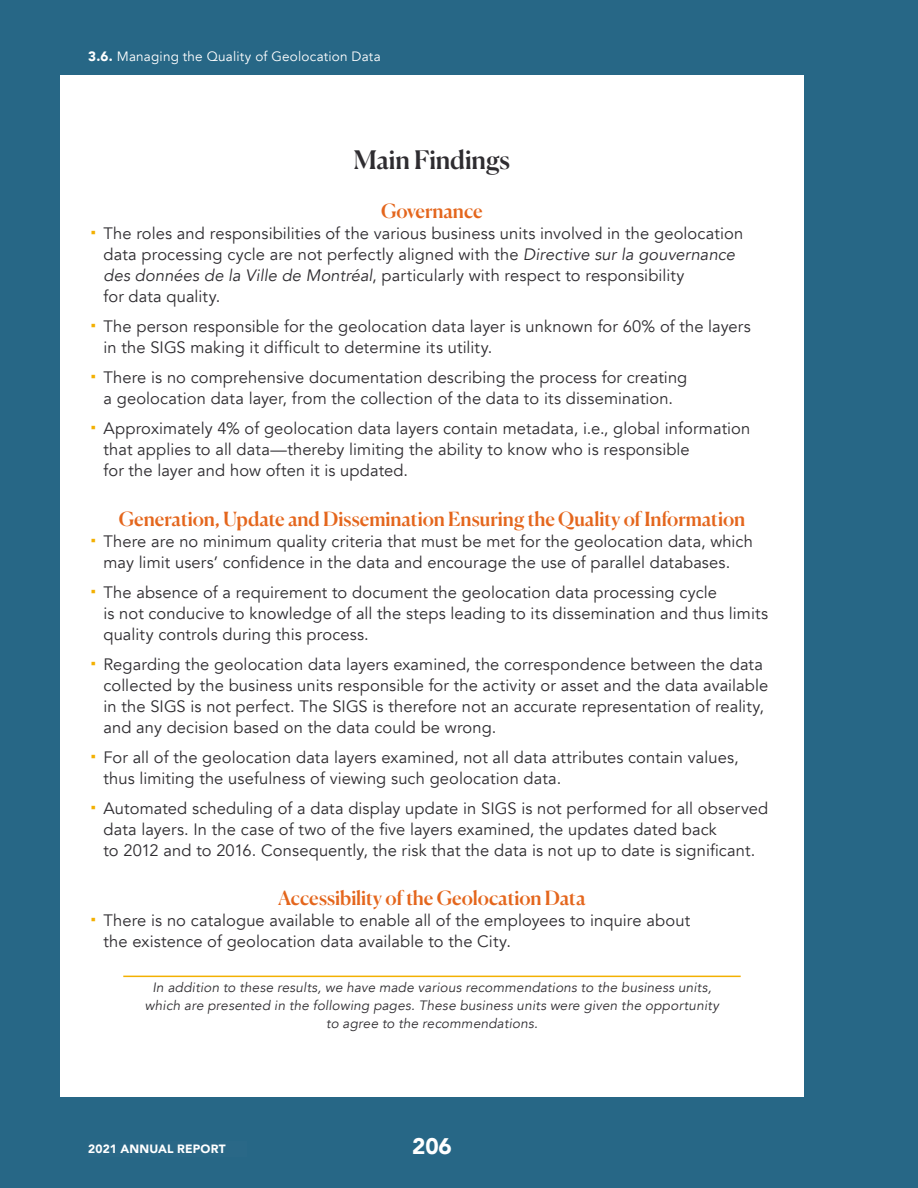
<style>
.page{position:relative;width:918px;height:1188px;background:#276786}
.page>*{position:absolute;margin:0;border:0;box-sizing:border-box;transform-origin:0 0}
.t1{font:500 25.5px "Canela";letter-spacing:-.005em;color:#2e2c30}
.t2{font:900 22.5px "Avenir";color:#fff}
.t3{font:500 19.5px "Canela";letter-spacing:-.005em;color:#e4661d}
.t4{font:16.5px/21px "Avenir";letter-spacing:.005em;color:#2e2c30}
.t5{font:italic 13.5px/18px "Avenir";letter-spacing:.015em;color:#2e2c30;text-align:center}
.t6{font:13.5px "Avenir";letter-spacing:.015em;color:#fff}
.t7{font:900 12px "Avenir";letter-spacing:.015em;color:#fff}
.s1{font-weight:900}
.s2{font-style:italic}
</style>
<div class="page">
<div style="left:60px;top:76px;width:744px;height:1021px;background:#fff"></div>
<hr style="left:123px;top:976px;width:618px;height:1px;background:#f3b002">
<p class="t6" style="left:88px;top:48px;width:294px"><span class="s1">3.6.</span> Managing the Quality of Geolocation Data</p>
<h1 class="t1" style="left:354px;top:140px;width:158px">Main Findings</h1>
<p class="t3" style="left:381px;top:196px;width:103px">Governance</p>
<p class="t4" style="left:103px;top:223px;width:641px">The roles and responsibilities of the various business units involved in the geolocation data processing cycle are not perfectly aligned with the <span class="s2">Directive sur la gouvernance des données de la Ville de Montréal</span>, particularly with respect to responsibility<br>for data quality.</p>
<p class="t4" style="left:104px;top:316px;width:649px">The person responsible for the geolocation data layer is unknown for 60% of the layers in the SIGS making it difficult to determine its utility.</p>
<p class="t4" style="left:104px;top:367px;width:585px">There is no comprehensive documentation describing the process for creating a geolocation data layer, from the collection of the data to its dissemination.</p>
<p class="t4" style="left:104px;top:418px;width:648px">Approximately 4% of geolocation data layers contain metadata, i.e., global information that applies to all data—thereby limiting the ability to know who is responsible<br>for the layer and how often it is updated.</p>
<p class="t3" style="left:119px;top:503px;width:628px">Generation, Update and Dissemination Ensuring the Quality of Information</p>
<p class="t4" style="left:104px;top:531px;width:651px">There are no minimum quality criteria that must be met for the geolocation data, which may limit users’ confidence in the data and encourage the use of parallel databases.</p>
<p class="t4" style="left:104px;top:582px;width:666px">The absence of a requirement to document the geolocation data processing cycle<br>is not conducive to knowledge of all the steps leading to its dissemination and thus limits quality controls during this process.</p>
<p class="t4" style="left:104px;top:654px;width:666px">Regarding the geolocation data layers examined, the correspondence between the data collected by the business units responsible for the activity or asset and the data available in the SIGS is not perfect. The SIGS is therefore not an accurate representation of reality, and any decision based on the data could be wrong.</p>
<p class="t4" style="left:104px;top:747px;width:637px">For all of the geolocation data layers examined, not all data attributes contain values, thus limiting the usefulness of viewing such geolocation data.</p>
<p class="t4" style="left:104px;top:798px;width:666px">Automated scheduling of a data display update in SIGS is not performed for all observed data layers. In the case of two of the five layers examined, the updates dated back<br>to 2012 and to 2016. Consequently, the risk that the data is not up to date is significant.</p>
<p class="t3" style="left:278px;top:883px;width:309px">Accessibility of the Geolocation Data</p>
<p class="t4" style="left:104px;top:910px;width:588px">There is no catalogue available to enable all of the employees to inquire about the existence of geolocation data available to the City.</p>
<p class="t5" style="left:145px;top:979px;width:576px">In addition to these results, we have made various recommendations to the business units, which are presented in the following pages. These business units were given the opportunity to agree to the recommendations.</p>
<p class="t7" style="left:88px;top:1139px;width:139px">2021 ANNUAL REPORT</p>
<h2 class="t2" style="left:412px;top:1126px;width:41px">206</h2>
</div>
